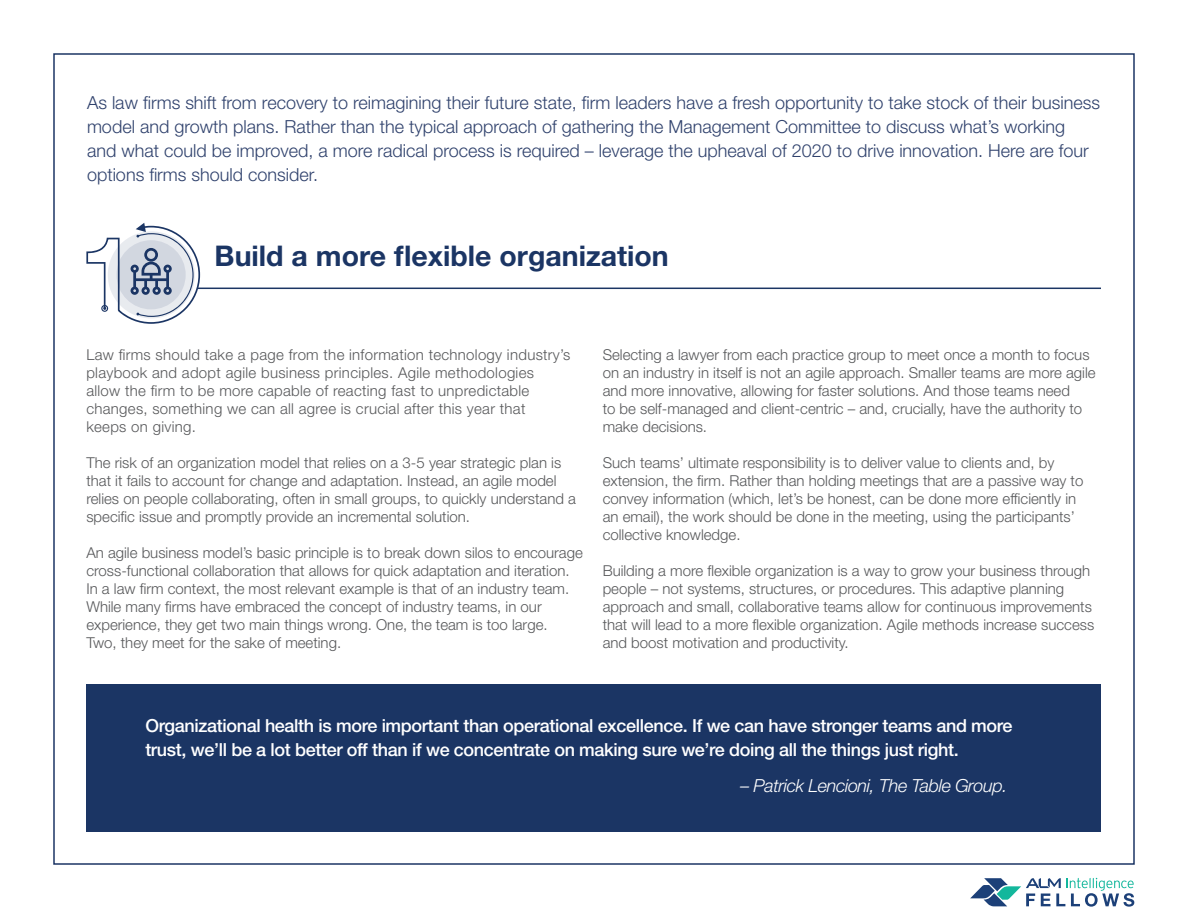
<style>
.page{position:relative;width:1188px;height:918px;background:#fff}
.page>*{position:absolute;margin:0;border:0;box-sizing:border-box;transform-origin:0 0}
.t1{font:700 28.5px "Helvetica Neue LT Std";color:#1b3564}
.t2{font:300 18px/24px "Helvetica Neue LT Std";color:#30426d}
.t3{font:500 18px/24px "Helvetica Neue LT Std";letter-spacing:-.02em;color:#fff}
.t4{font:italic 300 18px "Helvetica Neue LT Std";letter-spacing:-.02em;color:#fff}
.t5{font:300 15px/18px "Helvetica Neue LT Std";color:#57585a}
.t6{font:300 15px/18px "Helvetica Neue LT Std";letter-spacing:.02em;color:#57585a}
</style>
<div class="page">
<hr style="left:198px;top:288px;width:903px;height:1px;background:#1b3564">
<svg style="left:86px;top:223px;width:114px;height:101px"></svg>
<div style="left:86px;top:685px;width:1015px;height:147px;background:#1b3564"></div>
<svg style="left:970px;top:878px;width:164px;height:29px"></svg>
<p class="t2" style="left:87px;top:92px;width:1015px">As law firms shift from recovery to reimagining their future state, firm leaders have a fresh opportunity to take stock of their business model and growth plans. Rather than the typical approach of gathering the Management Committee to discuss what’s working<br>and what could be improved, a more radical process is required – leverage the upheaval of 2020 to drive innovation. Here are four options firms should consider.</p>
<h1 class="t1" style="left:215px;top:245px;width:456px">Build a more flexible organization</h1>
<p class="t6" style="left:86px;top:347px;width:485px">Law firms should take a page from the information technology industry’s playbook and adopt agile business principles. Agile methodologies allow the firm to be more capable of reacting fast to unpredictable changes, something we can all agree is crucial after this year that<br>keeps on giving.</p>
<p class="t5" style="left:86px;top:455px;width:491px">The risk of an organization model that relies on a 3-5 year strategic plan is that it fails to account for change and adaptation. Instead, an agile model relies on people collaborating, often in small groups, to quickly understand a specific issue and promptly provide an incremental solution.</p>
<p class="t5" style="left:86px;top:545px;width:498px">An agile business model’s basic principle is to break down silos to encourage cross-functional collaboration that allows for quick adaptation and iteration.<br>In a law firm context, the most relevant example is that of an industry team.<br>While many firms have embraced the concept of industry teams, in our experience, they get two main things wrong. One, the team is too large.<br>Two, they meet for the sake of meeting.</p>
<p class="t5" style="left:603px;top:347px;width:494px">Selecting a lawyer from each practice group to meet once a month to focus on an industry in itself is not an agile approach. Smaller teams are more agile and more innovative, allowing for faster solutions. And those teams need<br>to be self-managed and client-centric – and, crucially, have the authority to make decisions.</p>
<p class="t5" style="left:603px;top:455px;width:482px">Such teams’ ultimate responsibility is to deliver value to clients and, by extension, the firm. Rather than holding meetings that are a passive way to convey information (which, let’s be honest, can be done more efficiently in an email), the work should be done in the meeting, using the participants’ collective knowledge.</p>
<p class="t5" style="left:603px;top:563px;width:493px">Building a more flexible organization is a way to grow your business through people – not systems, structures, or procedures. This adaptive planning approach and small, collaborative teams allow for continuous improvements that will lead to a more flexible organization. Agile methods increase success and boost motivation and productivity.</p>
<p class="t3" style="left:145px;top:716px;width:869px">Organizational health is more important than operational excellence. If we can have stronger teams and more trust, we’ll be a lot better off than if we concentrate on making sure we’re doing all the things just right.</p>
<p class="t4" style="left:740px;top:779px;width:269px">– Patrick Lencioni, The Table Group.</p>
</div>
